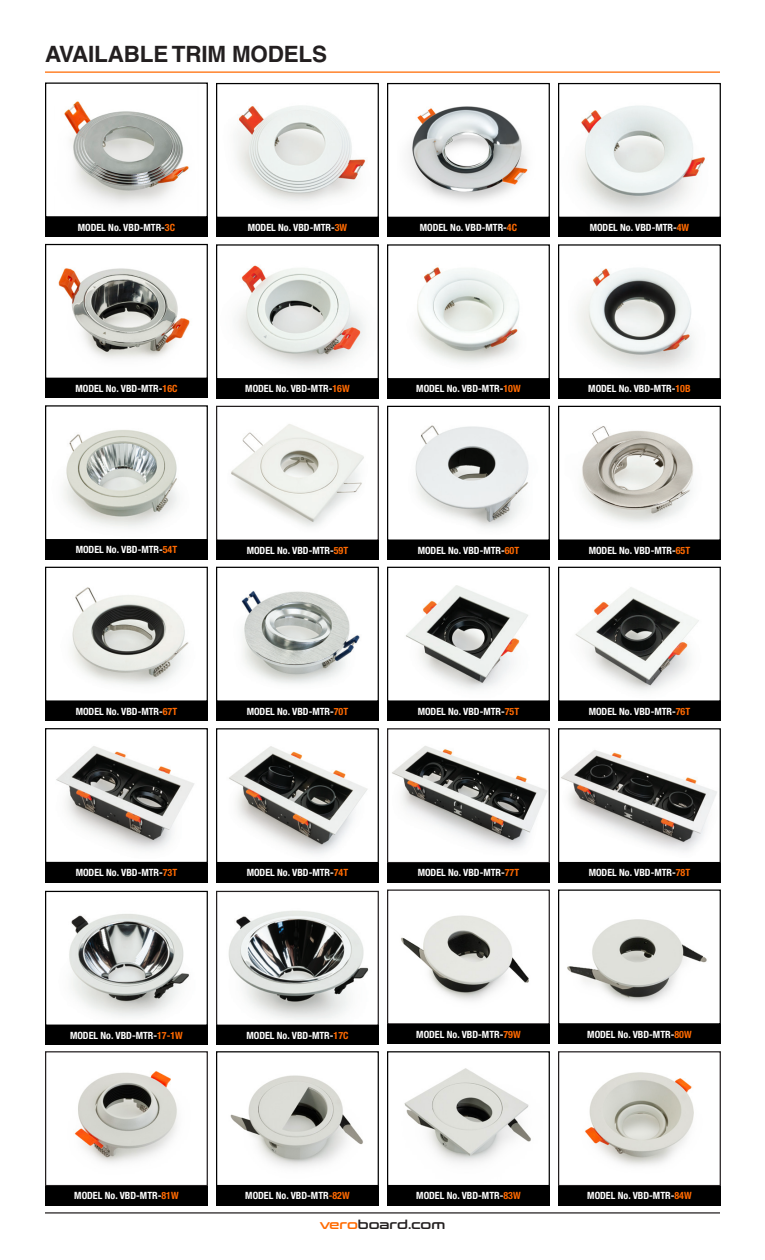
<style>
.page{position:relative;width:765px;height:1260px;background:#fff}
.page>*{position:absolute;margin:0;border:0;box-sizing:border-box;transform-origin:0 0}
.t1{font:700 22.5px "Helvetica CE";letter-spacing:-.01em;color:#231f20}
.t2{font:12.5px "Conthrax Sb";color:#231f20}
.t3{font:700 condensed 10px "Helvetica Neue LT Std";color:#fff}
.s1{color:#ff6a00}
</style>
<div class="page">
<hr style="left:45px;top:1212px;width:675px;height:2px;background:#231f20">
<img style="left:64px;top:101px;width:125px;height:103px">
<div style="left:45px;top:82px;width:163px;height:136px;border:1px solid #000"></div>
<img style="left:58px;top:268px;width:132px;height:91px">
<div style="left:45px;top:244px;width:163px;height:135px;border:1px solid #000"></div>
<img style="left:64px;top:430px;width:113px;height:97px">
<div style="left:45px;top:405px;width:163px;height:135px;border:1px solid #000"></div>
<img style="left:72px;top:587px;width:117px;height:98px">
<div style="left:45px;top:567px;width:163px;height:135px;border:1px solid #000"></div>
<img style="left:56px;top:746px;width:138px;height:104px">
<div style="left:45px;top:728px;width:163px;height:135px;border:1px solid #000"></div>
<img style="left:237px;top:105px;width:129px;height:97px">
<div style="left:216px;top:83px;width:163px;height:135px;border:1px solid #000"></div>
<img style="left:237px;top:265px;width:128px;height:102px">
<div style="left:216px;top:244px;width:163px;height:135px;border:1px solid #000"></div>
<img style="left:231px;top:424px;width:133px;height:103px">
<div style="left:216px;top:406px;width:163px;height:135px;border:1px solid #231f20"></div>
<img style="left:241px;top:591px;width:119px;height:93px">
<div style="left:216px;top:567px;width:163px;height:135px;border:1px solid #000"></div>
<img style="left:229px;top:746px;width:139px;height:108px">
<div style="left:216px;top:728px;width:163px;height:135px;border:1px solid #000"></div>
<img style="left:408px;top:106px;width:120px;height:95px">
<div style="left:387px;top:83px;width:163px;height:135px;border:1px solid #000"></div>
<img style="left:417px;top:267px;width:102px;height:96px">
<div style="left:387px;top:244px;width:163px;height:135px;border:1px solid #000"></div>
<img style="left:415px;top:425px;width:114px;height:103px">
<div style="left:387px;top:406px;width:163px;height:135px;border:1px solid #000"></div>
<img style="left:406px;top:585px;width:122px;height:105px">
<div style="left:387px;top:567px;width:163px;height:135px;border:1px solid #000"></div>
<img style="left:392px;top:746px;width:155px;height:103px">
<div style="left:387px;top:728px;width:163px;height:135px;border:1px solid #231f20"></div>
<img style="left:578px;top:106px;width:127px;height:108px">
<div style="left:558px;top:83px;width:163px;height:135px;border:1px solid #000"></div>
<img style="left:578px;top:268px;width:115px;height:102px">
<div style="left:558px;top:244px;width:163px;height:135px;border:1px solid #000"></div>
<img style="left:582px;top:426px;width:112px;height:97px">
<div style="left:558px;top:406px;width:163px;height:135px;border:1px solid #000"></div>
<img style="left:575px;top:587px;width:124px;height:104px">
<div style="left:558px;top:567px;width:163px;height:135px;border:1px solid #000"></div>
<img style="left:561px;top:750px;width:156px;height:101px">
<div style="left:558px;top:728px;width:163px;height:135px;border:1px solid #000"></div>
<div style="left:45px;top:218px;width:163px;height:19px;background:#000"></div>
<div style="left:45px;top:379px;width:163px;height:19px;background:#000"></div>
<div style="left:45px;top:540px;width:163px;height:19px;background:#000"></div>
<div style="left:45px;top:702px;width:163px;height:19px;background:#000"></div>
<div style="left:45px;top:863px;width:163px;height:19px;background:#000"></div>
<div style="left:216px;top:218px;width:163px;height:19px;background:#000"></div>
<div style="left:216px;top:379px;width:163px;height:19px;background:#000"></div>
<div style="left:216px;top:541px;width:163px;height:19px;background:#000"></div>
<div style="left:216px;top:702px;width:163px;height:19px;background:#000"></div>
<div style="left:216px;top:863px;width:163px;height:19px;background:#000"></div>
<div style="left:387px;top:218px;width:163px;height:19px;background:#000"></div>
<div style="left:387px;top:379px;width:163px;height:19px;background:#000"></div>
<div style="left:387px;top:541px;width:163px;height:19px;background:#000"></div>
<div style="left:387px;top:702px;width:163px;height:19px;background:#000"></div>
<div style="left:387px;top:863px;width:163px;height:19px;background:#000"></div>
<div style="left:558px;top:218px;width:163px;height:19px;background:#000"></div>
<div style="left:558px;top:379px;width:163px;height:19px;background:#000"></div>
<div style="left:558px;top:541px;width:163px;height:19px;background:#000"></div>
<div style="left:558px;top:702px;width:163px;height:19px;background:#000"></div>
<div style="left:558px;top:863px;width:163px;height:19px;background:#000"></div>
<hr style="left:45px;top:72px;width:675px;height:1px;background:#ff6a00">
<img style="left:69px;top:914px;width:120px;height:103px">
<div style="left:45px;top:891px;width:163px;height:135px;border:1px solid #000"></div>
<img style="left:228px;top:911px;width:141px;height:109px">
<div style="left:216px;top:891px;width:163px;height:135px;border:1px solid #231f20"></div>
<div style="left:45px;top:1026px;width:163px;height:19px;background:#000"></div>
<div style="left:216px;top:1026px;width:163px;height:19px;background:#000"></div>
<img style="left:401px;top:915px;width:128px;height:86px">
<div style="left:387px;top:890px;width:163px;height:135px;border:1px solid #231f20"></div>
<div style="left:387px;top:1025px;width:163px;height:19px;background:#000"></div>
<img style="left:567px;top:919px;width:140px;height:84px">
<div style="left:558px;top:890px;width:163px;height:135px;border:1px solid #000"></div>
<div style="left:558px;top:1025px;width:163px;height:19px;background:#000"></div>
<img style="left:74px;top:1071px;width:103px;height:92px">
<div style="left:45px;top:1051px;width:163px;height:135px;border:1px solid #231f20"></div>
<img style="left:230px;top:1075px;width:133px;height:92px">
<div style="left:216px;top:1051px;width:163px;height:135px;border:1px solid #000"></div>
<img style="left:404px;top:1068px;width:127px;height:95px">
<div style="left:387px;top:1051px;width:163px;height:135px;border:1px solid #000"></div>
<img style="left:585px;top:1072px;width:109px;height:94px">
<div style="left:558px;top:1051px;width:163px;height:135px;border:1px solid #231f20"></div>
<div style="left:45px;top:1186px;width:163px;height:19px;background:#000"></div>
<div style="left:216px;top:1186px;width:163px;height:19px;background:#000"></div>
<div style="left:387px;top:1186px;width:163px;height:19px;background:#000"></div>
<div style="left:558px;top:1186px;width:163px;height:19px;background:#000"></div>
<p class="t1" style="left:45px;top:41px;width:284px">AVAILABLE TRIM MODELS</p>
<p class="t3" style="left:78px;top:221px;width:99px">MODEL No. VBD-MTR-<span class="s1">3C</span></p>
<p class="t3" style="left:248px;top:221px;width:101px">MODEL No. VBD-MTR-<span class="s1">3W</span></p>
<p class="t3" style="left:420px;top:221px;width:99px">MODEL No. VBD-MTR-<span class="s1">4C</span></p>
<p class="t3" style="left:590px;top:221px;width:101px">MODEL No. VBD-MTR-<span class="s1">4W</span></p>
<p class="t3" style="left:75px;top:382px;width:104px">MODEL No. VBD-MTR-<span class="s1">16C</span></p>
<p class="t3" style="left:245px;top:383px;width:106px">MODEL No. VBD-MTR-<span class="s1">16W</span></p>
<p class="t3" style="left:416px;top:383px;width:106px">MODEL No. VBD-MTR-<span class="s1">10W</span></p>
<p class="t3" style="left:588px;top:383px;width:104px">MODEL No. VBD-MTR-<span class="s1">10B</span></p>
<p class="t3" style="left:76px;top:544px;width:103px">MODEL No. VBD-MTR-<span class="s1">54T</span></p>
<p class="t3" style="left:247px;top:544px;width:103px">MODEL No. VBD-MTR-<span class="s1">59T</span></p>
<p class="t3" style="left:418px;top:544px;width:103px">MODEL No. VBD-MTR-<span class="s1">60T</span></p>
<p class="t3" style="left:589px;top:544px;width:103px">MODEL No. VBD-MTR-<span class="s1">65T</span></p>
<p class="t3" style="left:76px;top:705px;width:103px">MODEL No. VBD-MTR-<span class="s1">67T</span></p>
<p class="t3" style="left:247px;top:705px;width:103px">MODEL No. VBD-MTR-<span class="s1">70T</span></p>
<p class="t3" style="left:418px;top:705px;width:103px">MODEL No. VBD-MTR-<span class="s1">75T</span></p>
<p class="t3" style="left:589px;top:705px;width:103px">MODEL No. VBD-MTR-<span class="s1">76T</span></p>
<p class="t3" style="left:76px;top:867px;width:103px">MODEL No. VBD-MTR-<span class="s1">73T</span></p>
<p class="t3" style="left:247px;top:867px;width:103px">MODEL No. VBD-MTR-<span class="s1">74T</span></p>
<p class="t3" style="left:418px;top:867px;width:103px">MODEL No. VBD-MTR-<span class="s1">77T</span></p>
<p class="t3" style="left:589px;top:867px;width:103px">MODEL No. VBD-MTR-<span class="s1">78T</span></p>
<p class="t3" style="left:70px;top:1029px;width:114px">MODEL No. VBD-MTR-<span class="s1">17-1W</span></p>
<p class="t3" style="left:246px;top:1029px;width:104px">MODEL No. VBD-MTR-<span class="s1">17C</span></p>
<p class="t3" style="left:416px;top:1028px;width:106px">MODEL No. VBD-MTR-<span class="s1">79W</span></p>
<p class="t3" style="left:587px;top:1028px;width:106px">MODEL No. VBD-MTR-<span class="s1">80W</span></p>
<p class="t3" style="left:74px;top:1190px;width:106px">MODEL No. VBD-MTR-<span class="s1">81W</span></p>
<p class="t3" style="left:245px;top:1190px;width:106px">MODEL No. VBD-MTR<span class="s1">-82W</span></p>
<p class="t3" style="left:416px;top:1190px;width:106px">MODEL No. VBD-MTR-<span class="s1">83W</span></p>
<p class="t3" style="left:587px;top:1190px;width:106px">MODEL No. VBD-MTR-<span class="s1">84W</span></p>
<p class="t2" style="left:320px;top:1215px;width:127px"><span class="s1">vero</span>board.com</p>
</div>
